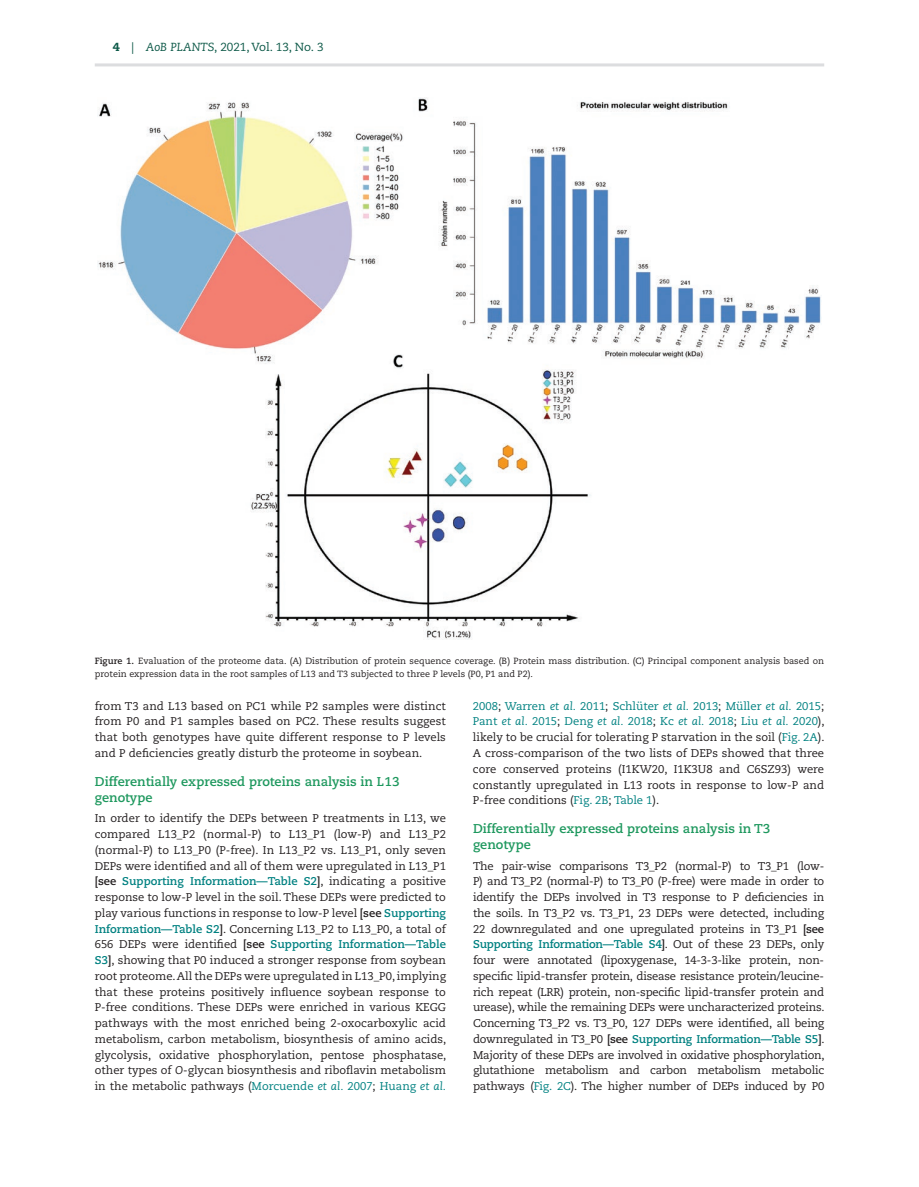
<style>
.page{position:relative;width:919px;height:1187px;background:#fff}
.page>*{position:absolute;margin:0;border:0;box-sizing:border-box;transform-origin:0 0}
.t1{font:700 12.75px/16.5px "Caecilia LT Std";color:#1e985e}
.t2{font:11.7px "Caecilia LT Std";color:#0d5948}
.t3{font:11.25px/15.8px "Caecilia LT Std";color:#231f20;text-align:justify}
.t4{font:9px/13.5px "Caecilia LT Std";color:#231f20}
.s1{font-weight:800}
.s2{font-style:italic}
.s3{font-weight:700}
.s4{font-weight:700;color:#008181}
.s5{color:#008181}
.s6{font-style:italic;color:#008181}
</style>
<div class="page">
<hr style="left:95px;top:63px;width:729px;height:3px;background:#dcdddf">
<img style="left:97px;top:98px;width:724px;height:542px">
<p class="t2" style="left:113px;top:41px;width:212px"><span class="s1">4</span> | <span class="s2">AoB PLANTS</span>, 2021, Vol. 13, No. 3</p>
<p class="t4" style="left:95px;top:654px;width:730px"><span class="s3">Figure 1.</span> Evaluation of the proteome data. (A) Distribution of protein sequence coverage. (B) Protein mass distribution. (C) Principal component analysis based on protein expression data in the root samples of L13 and T3 subjected to three P levels (P0, P1 and P2).</p>
<p class="t3" style="left:95px;top:698px;width:353px">from T3 and L13 based on PC1 while P2 samples were distinct from P0 and P1 samples based on PC2. These results suggest that both genotypes have quite different response to P levels and P deficiencies greatly disturb the proteome in soybean.</p>
<p class="t1" style="left:95px;top:773px;width:306px">Differentially expressed proteins analysis in L13 genotype</p>
<p class="t3" style="left:95px;top:810px;width:353px">In order to identify the DEPs between P treatments in L13, we compared L13_P2 (normal-P) to L13_P1 (low-P) and L13_P2 (normal-P) to L13_P0 (P-free). In L13_P2 vs. L13_P1, only seven DEPs were identified and all of them were upregulated in L13_P1 <span class="s3">[see</span> <span class="s4">Supporting Information—Table S2</span><span class="s3">]</span>, indicating a positive response to low-P level in the soil. These DEPs were predicted to play various functions in response to low-P level <span class="s3">[see</span> <span class="s4">Supporting Information—Table S2</span><span class="s3">]</span>. Concerning L13_P2 to L13_P0, a total of 656 DEPs were identified <span class="s3">[see</span> <span class="s4">Supporting Information—Table S3</span><span class="s3">]</span>, showing that P0 induced a stronger response from soybean root proteome. All the DEPs were upregulated in L13_P0, implying that these proteins positively influence soybean response to P-free conditions. These DEPs were enriched in various KEGG pathways with the most enriched being 2-oxocarboxylic acid metabolism, carbon metabolism, biosynthesis of amino acids, glycolysis, oxidative phosphorylation, pentose phosphatase, other types of <span class="s2">O</span>-glycan biosynthesis and riboflavin metabolism in the metabolic pathways (<span class="s5">Morcuende</span> <span class="s6">et al.</span> <span class="s5">2007</span>; <span class="s5">Huang</span> <span class="s6">et al.</span></p>
<p class="t3" style="left:473px;top:698px;width:353px"><span class="s5">2008</span>; <span class="s5">Warren</span> <span class="s6">et al.</span> <span class="s5">2011</span>; <span class="s5">Schlüter</span> <span class="s6">et al.</span> <span class="s5">2013</span>; <span class="s5">Müller</span> <span class="s6">et al.</span> <span class="s5">2015</span>; <span class="s5">Pant</span> <span class="s6">et al.</span> <span class="s5">2015</span>; <span class="s5">Deng</span> <span class="s6">et al.</span> <span class="s5">2018</span>; <span class="s5">Kc</span> <span class="s6">et al.</span> <span class="s5">2018</span>; <span class="s5">Liu</span> <span class="s6">et al.</span> <span class="s5">2020</span>), likely to be crucial for tolerating P starvation in the soil (<span class="s5">Fig. 2A</span>).<br>A cross-comparison of the two lists of DEPs showed that three core conserved proteins (I1KW20, I1K3U8 and C6SZ93) were constantly upregulated in L13 roots in response to low-P and P-free conditions (<span class="s5">Fig. 2B</span>; <span class="s5">Table 1</span>).</p>
<p class="t1" style="left:473px;top:820px;width:299px">Differentially expressed proteins analysis in T3 genotype</p>
<p class="t3" style="left:473px;top:857px;width:353px">The pair-wise comparisons T3_P2 (normal-P) to T3_P1 (low-P) and T3_P2 (normal-P) to T3_P0 (P-free) were made in order to identify the DEPs involved in T3 response to P deficiencies in the soils. In T3_P2 vs. T3_P1, 23 DEPs were detected, including 22 downregulated and one upregulated proteins in T3_P1 <span class="s3">[see </span><span class="s4">Supporting Information—Table S4</span><span class="s3">]</span>. Out of these 23 DEPs, only four were annotated (lipoxygenase, 14-3-3-like protein, non&shy;specific lipid-transfer protein, disease resistance protein/leucine&shy;rich repeat (LRR) protein, non-specific lipid-transfer protein and urease), while the remaining DEPs were uncharacterized proteins.<br>Concerning T3_P2 vs. T3_P0, 127 DEPs were identified, all being downregulated in T3_P0 <span class="s3">[see</span> <span class="s4">Supporting Information—Table S5</span><span class="s3">]</span>.<br>Majority of these DEPs are involved in oxidative phosphorylation, glutathione metabolism and carbon metabolism metabolic pathways (<span class="s5">Fig. 2C</span>). The higher number of DEPs induced by P0</p>
</div>
